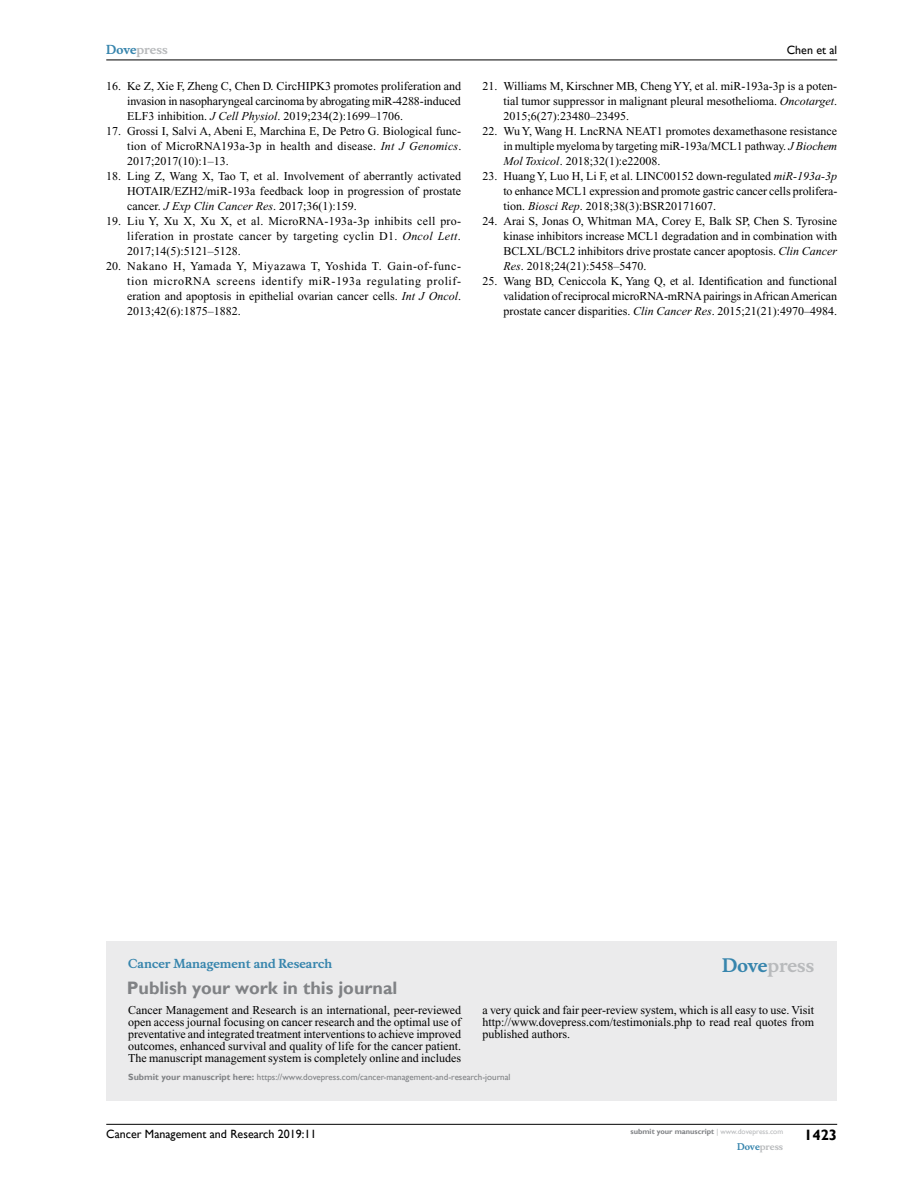
<style>
.page{position:relative;width:918px;height:1188px;background:#fff}
.page>*{position:absolute;margin:0;border:0;box-sizing:border-box;transform-origin:0 0}
.t1{font:700 18px "Gill Sans";color:#808285}
.t2{font:700 18px "Musee";color:#b8babc}
.t3{font:700 15px "Gill Sans";color:#000}
.t4{font:12px/15px "Times New Roman";color:#000;text-align:justify}
.t5{font:12px "Gill Sans";color:#000}
.t6{font:700 12px "Musee";color:#3785ad}
.t7{font:700 12px "Musee";color:#b8babc}
.t8{font:9px "Gill Sans";color:#808285}
.t9{font:700 9px "Musee";color:#b8babc}
.t10{font:700 7.5px "Gill Sans";color:#808285}
.s1{color:#3785ad}
.s2{font-style:italic}
.s3{font-weight:700}
.s4{font-weight:400;color:#b8babc}
</style>
<div class="page">
<div style="left:106px;top:941px;width:731px;height:159px;background:#ebebec"></div>
<hr style="left:106px;top:1124px;width:731px;height:1px;background:#000">
<hr style="left:106px;top:60px;width:731px;height:1px;background:#000">
<p class="t7" style="left:106px;top:43px;width:63px"><span class="s1">Dove</span>press</p>
<p class="t4" style="left:127px;top:79px;width:335px;text-indent:-21px">16. Ke Z, Xie F, Zheng C, Chen D. CircHIPK3 promotes proliferation and invasion in nasopharyngeal carcinoma by abrogating miR-4288-induced ELF3 inhibition. <span class="s2">J Cell Physiol</span>. 2019;234(2):1699–1706.</p>
<p class="t4" style="left:127px;top:124px;width:336px;text-indent:-21px">17. Grossi I, Salvi A, Abeni E, Marchina E, De Petro G. Biological func&shy;tion of MicroRNA193a-3p in health and disease. <span class="s2">Int J Genomics</span>.<br>2017;2017(10):1–13.</p>
<p class="t4" style="left:127px;top:169px;width:336px;text-indent:-21px">18. Ling Z, Wang X, Tao T, et al. Involvement of aberrantly activated HOTAIR/EZH2/miR-193a feedback loop in progression of prostate cancer. <span class="s2">J Exp Clin Cancer Res</span>. 2017;36(1):159.</p>
<p class="t4" style="left:127px;top:214px;width:335px;text-indent:-21px">19. Liu Y, Xu X, Xu X, et al. MicroRNA-193a-3p inhibits cell pro&shy;liferation in prostate cancer by targeting cyclin D1. <span class="s2">Oncol Lett</span>.<br>2017;14(5):5121–5128.</p>
<p class="t4" style="left:127px;top:259px;width:335px;text-indent:-21px">20. Nakano H, Yamada Y, Miyazawa T, Yoshida T. Gain-of-func&shy;tion microRNA screens identify miR-193a regulating prolif&shy;eration and apoptosis in epithelial ovarian cancer cells. <span class="s2">Int J Oncol</span>.<br>2013;42(6):1875–1882.</p>
<p class="t5" style="left:787px;top:43px;width:52px">Chen et al</p>
<p class="t4" style="left:503px;top:79px;width:335px;text-indent:-21px">21. Williams M, Kirschner MB, Cheng YY, et al. miR-193a-3p is a poten&shy;tial tumor suppressor in malignant pleural mesothelioma. <span class="s2">Oncotarget</span>.<br>2015;6(27):23480–23495.</p>
<p class="t4" style="left:503px;top:124px;width:335px;text-indent:-21px">22. Wu Y, Wang H. LncRNA NEAT1 promotes dexamethasone resistance in multiple myeloma by targeting miR-193a/MCL1 pathway. <span class="s2">J Biochem Mol Toxicol</span>. 2018;32(1):e22008.</p>
<p class="t4" style="left:503px;top:169px;width:336px;text-indent:-21px">23. Huang Y, Luo H, Li F, et al. LINC00152 down-regulated <span class="s2">miR-193a-3p </span>to enhance MCL1 expression and promote gastric cancer cells prolifera&shy;tion. <span class="s2">Biosci Rep</span>. 2018;38(3):BSR20171607.</p>
<p class="t4" style="left:503px;top:214px;width:335px;text-indent:-21px">24. Arai S, Jonas O, Whitman MA, Corey E, Balk SP, Chen S. Tyrosine kinase inhibitors increase MCL1 degradation and in combination with BCLXL/BCL2 inhibitors drive prostate cancer apoptosis. <span class="s2">Clin Cancer Res</span>. 2018;24(21):5458–5470.</p>
<p class="t4" style="left:503px;top:274px;width:335px;text-indent:-21px">25. Wang BD, Ceniccola K, Yang Q, et al. Identification and functional validation of reciprocal microRNA-mRNA pairings in African American prostate cancer disparities. <span class="s2">Clin Cancer Res</span>. 2015;21(21):4970–4984.</p>
<p class="t6" style="left:128px;top:956px;width:206px">Cancer Management and Research</p>
<h1 class="t1" style="left:127px;top:977px;width:272px">Publish your work in this journal</h1>
<h1 class="t2" style="left:722px;top:955px;width:94px"><span class="s1">Dove</span>press</h1>
<p class="t4" style="left:128px;top:1004px;width:334px;line-height:12px">Cancer Management and Research is an international, peer-reviewed open access journal focusing on cancer research and the optimal use of preventative and integrated treatment interventions to achieve improved outcomes, enhanced survival and quality of life for the cancer patient.<br>The manuscript management system is completely online and includes</p>
<p class="t4" style="left:482px;top:1004px;width:333px;line-height:12px">a very quick and fair peer-review system, which is all easy to use. Visit http://www.dovepress.com/testimonials.php to read real quotes from published authors.</p>
<p class="t8" style="left:128px;top:1072px;width:384px"><span class="s3">Submit your manuscript here:</span> https://www.dovepress.com/cancer-management-and-research-journal</p>
<p class="t5" style="left:106px;top:1127px;width:212px">Cancer Management and Research 2019:11</p>
<p class="t10" style="left:631px;top:1127px;width:154px">submit your manuscript <span class="s4">| www.dovepress.com</span></p>
<p class="t9" style="left:737px;top:1141px;width:48px"><span class="s1">Dove</span>press</p>
<p class="t3" style="left:804px;top:1126px;width:35px">1423</p>
</div>
